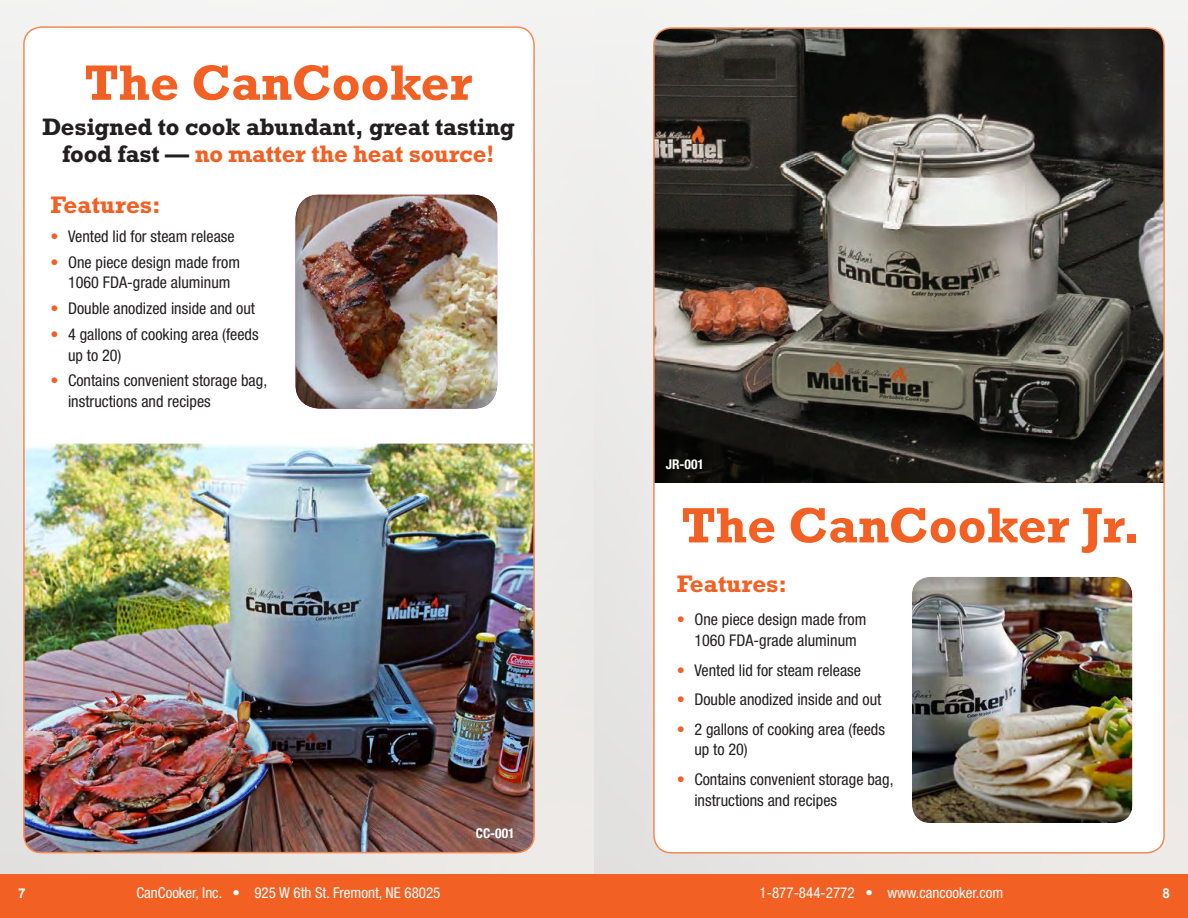
<style>
.page{position:relative;width:1188px;height:918px;background:#fff}
.page>*{position:absolute;margin:0;border:0;box-sizing:border-box;transform-origin:0 0}
.t1{font:700 50.55px "Rockwell";color:#f26023}
.t2{font:700 24.3px "Rockwell";color:#f26023}
.t3{font:700 24.15px/26.5px "Rockwell";letter-spacing:-.01em;color:#231f20;text-align:center}
.t4{font:condensed 16.2px/20.5px "Helvetica Neue";color:#231f20}
.t5{font:condensed 15px "Helvetica Neue";color:#fff}
.t6{font:700 condensed 13.5px "Helvetica Neue";color:#fff}
.t7{font:700 13.5px "Arial";color:#fff}
.s1{color:#f26023}
</style>
<div class="page">
<div style="left:594px;top:0;width:594px;height:918px;background:#eceae9"></div>
<div style="left:0;top:0;width:594px;height:918px;background:#edebe9"></div>
<div style="left:0;top:874px;width:1188px;height:44px;background:#f26023"></div>
<div style="left:24px;top:27px;width:510px;height:826px;background:#fff;border-radius:18px"></div>
<img style="left:24px;top:444px;width:510px;height:409px">
<div style="left:293px;top:192px;width:206px;height:218px;background:#231f20;opacity:.3"></div>
<div style="left:654px;top:28px;width:510px;height:825px;background:#fff;border-radius:18px"></div>
<div style="left:654px;top:28px;width:510px;height:457px;background:#231f20;opacity:.15"></div>
<div style="left:912px;top:575px;width:223px;height:249px;background:#231f20;opacity:.15"></div>
<h1 class="t1" style="left:84px;top:53px;width:389px">The CanCooker</h1>
<h3 class="t3" style="left:42px;top:113px;width:474px">Designed to cook abundant, great tasting food fast — <span class="s1">no matter the heat source!</span></h3>
<h2 class="t2" style="left:50px;top:191px;width:112px">Features:</h2>
<p class="t4" style="left:50px;top:226px;width:186px"><span class="s1">•</span> Vented lid for steam release</p>
<p class="t4" style="left:50px;top:252px;width:191px;text-align:center"><span class="s1">•</span> One piece design made from<br>1060 FDA-grade aluminum</p>
<p class="t4" style="left:50px;top:298px;width:206px"><span class="s1">•</span> Double anodized inside and out</p>
<p class="t4" style="left:68px;top:324px;width:192px;text-indent:-18px"><span class="s1">•</span> 4 gallons of cooking area (feeds up to 20)</p>
<p class="t4" style="left:68px;top:370px;width:201px;text-indent:-18px"><span class="s1">•</span> Contains convenient storage bag, instructions and recipes</p>
<p class="t6" style="left:476px;top:825px;width:40px">CC-001</p>
<p class="t6" style="left:666px;top:457px;width:40px">JR-001</p>
<h1 class="t1" style="left:681px;top:496px;width:461px">The CanCooker Jr.</h1>
<h2 class="t2" style="left:677px;top:570px;width:112px">Features:</h2>
<p class="t4" style="left:677px;top:609px;width:191px;text-align:center"><span class="s1">•</span> One piece design made from<br>1060 FDA-grade aluminum</p>
<p class="t4" style="left:677px;top:659px;width:186px"><span class="s1">•</span> Vented lid for steam release</p>
<p class="t4" style="left:677px;top:689px;width:206px"><span class="s1">•</span> Double anodized inside and out</p>
<p class="t4" style="left:694px;top:719px;width:192px;text-indent:-18px"><span class="s1">•</span> 2 gallons of cooking area (feeds up to 20)</p>
<p class="t4" style="left:694px;top:769px;width:201px;text-indent:-18px"><span class="s1">•</span> Contains convenient storage bag, instructions and recipes</p>
<p class="t5" style="left:136px;top:884px;width:305px">CanCooker, Inc. • 925 W 6th St. Fremont, NE 68025</p>
<p class="t7" style="left:18px;top:886px;width:9px">7</p>
<p class="t5" style="left:760px;top:884px;width:245px">1-877-844-2772 • www.cancooker.com</p>
<p class="t7" style="left:1162px;top:886px;width:9px">8</p>
</div>
